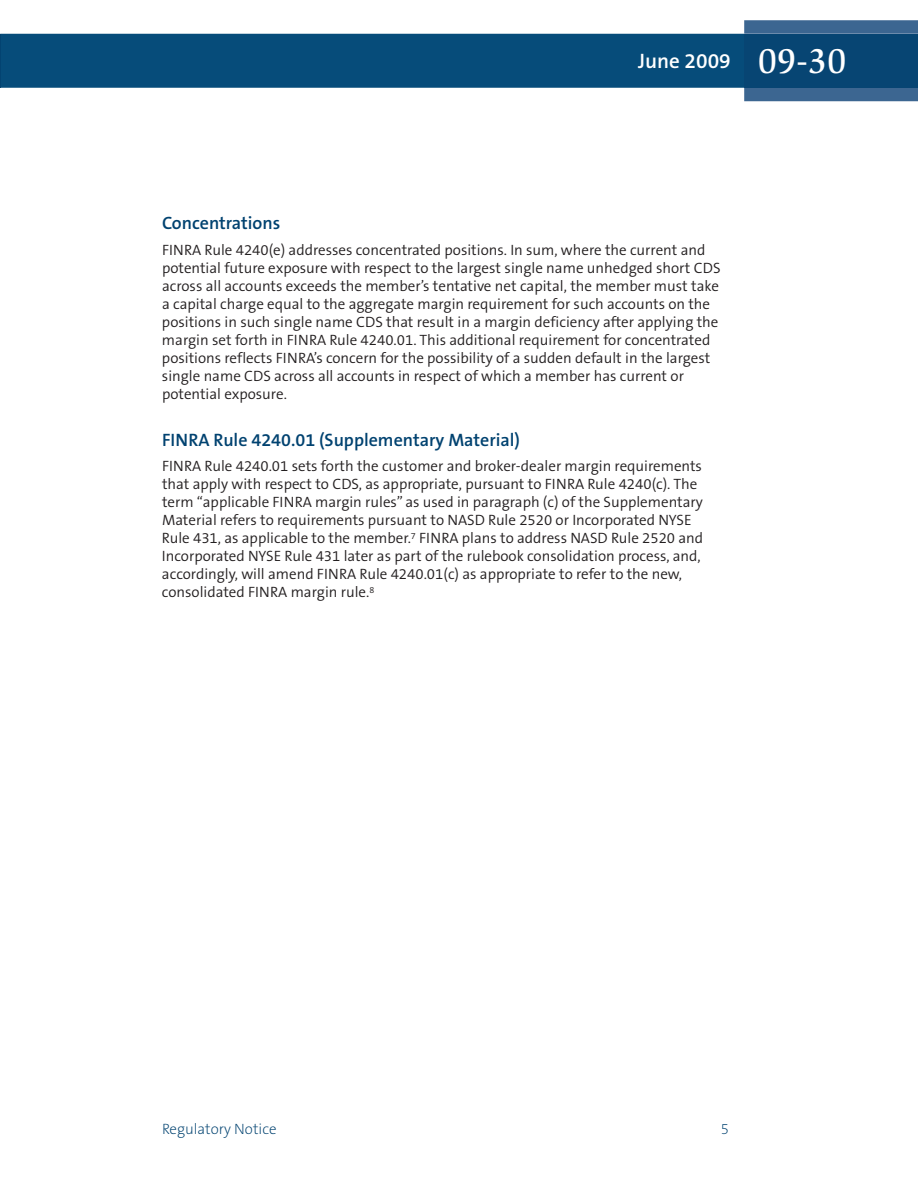
<style>
.page{position:relative;width:918px;height:1188px;background:#fff}
.page>*{position:absolute;margin:0;border:0;box-sizing:border-box;transform-origin:0 0}
.t1{font:600 21px "The Sans B6";color:#fff}
.t2{font:600 18px "The Sans B6";color:#004270}
.t3{font:300 15px/18px "The Sans B4";color:#231f20}
.t4{font:200 15px "The Sans B2";color:#004270}
.s1{font-family:"Slimbach LT";font-weight:500;font-size:36px}
</style>
<div class="page">
<div style="left:1px;top:34px;width:743px;height:54px;background:#064c7a"></div>
<svg style="left:744px;top:20px;width:174px;height:81px;background:#3f6893"></svg>
<div style="left:744px;top:34px;width:174px;height:54px;background:#074573"></div>
<hr style="left:0;top:34px;width:1px;height:54px;background:#034371">
<h1 class="t1" style="left:638px;top:50px;width:210px">June 2009 <span class="s1">09-30</span></h1>
<p class="t2" style="left:162px;top:214px;width:120px">Concentrations</p>
<p class="t3" style="left:162px;top:241px;width:560px">FINRA Rule 4240(e) addresses concentrated positions. In sum, where the current and potential future exposure with respect to the largest single name unhedged short CDS across all accounts exceeds the member’s tentative net capital, the member must take a capital charge equal to the aggregate margin requirement for such accounts on the positions in such single name CDS that result in a margin deficiency after applying the margin set forth in FINRA Rule 4240.01. This additional requirement for concentrated positions reflects FINRA’s concern for the possibility of a sudden default in the largest single name CDS across all accounts in respect of which a member has current or potential exposure.</p>
<p class="t2" style="left:162px;top:430px;width:360px">FINRA Rule 4240.01 (Supplementary Material)</p>
<p class="t3" style="left:162px;top:458px;width:543px">FINRA Rule 4240.01 sets forth the customer and broker-dealer margin requirements that apply with respect to CDS, as appropriate, pursuant to FINRA Rule 4240(c). The term “applicable FINRA margin rules” as used in paragraph (c) of the Supplementary Material refers to requirements pursuant to NASD Rule 2520 or Incorporated NYSE Rule 431, as applicable to the member.<sup>7</sup> FINRA plans to address NASD Rule 2520 and Incorporated NYSE Rule 431 later as part of the rulebook consolidation process, and, accordingly, will amend FINRA Rule 4240.01(c) as appropriate to refer to the new, consolidated FINRA margin rule.<sup>8</sup></p>
<p class="t4" style="left:162px;top:1121px;width:116px">Regulatory Notice</p>
<p class="t4" style="left:721px;top:1121px;width:10px">5</p>
</div>
